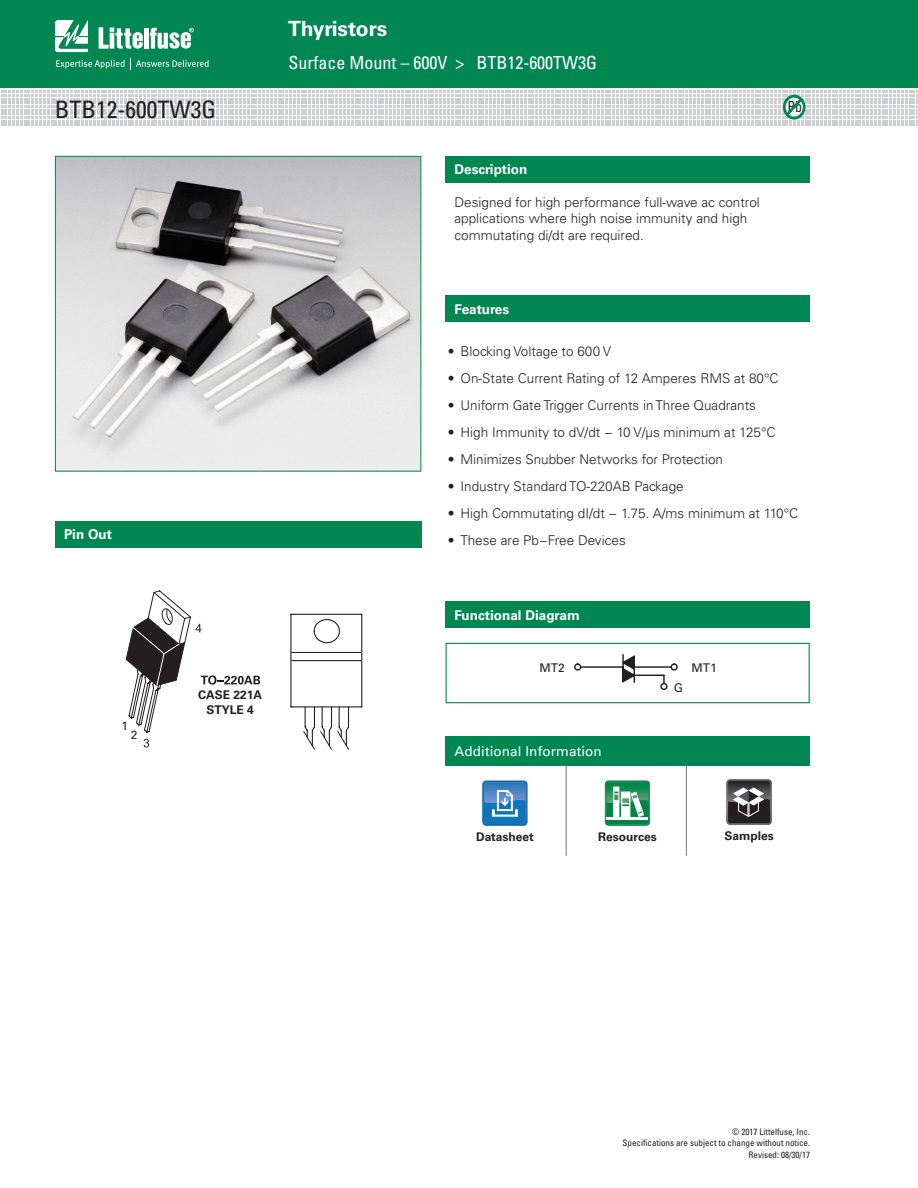
<style>
.page{position:relative;width:918px;height:1188px;background:#fff}
.page>*{position:absolute;margin:0;border:0;box-sizing:border-box;transform-origin:0 0}
.t1{font:condensed 24px "Univers LT Std";color:#231f20}
.t2{font:700 21px "Univers LT Std";color:#fff}
.t3{font:condensed 18px "Univers LT Std";color:#fff}
.t4{font:condensed 15.3px "Univers LT Std";color:#231f20;scale:.91 1}
.t5{font:300 13.5px/16.5px "Univers LT Std";color:#231f20}
.t6{font:700 13.5px "Univers LT Std";color:#fff}
.t7{font:13.5px "Univers LT Std";letter-spacing:.01em;color:#fff}
.t8{font:700 12px/14.9px "Univers LT Std";color:#231f20;text-align:center}
.t9{font:12px "Univers";color:#231f20}
.t10{font:12px "Univers LT Std";color:#231f20}
.t11{font:condensed 9px/10.8px "Univers LT Std";color:#231f20;text-align:right}
</style>
<div class="page">
<div style="left:0;top:0;width:918px;height:88px;background:#008751"></div>
<svg style="left:55px;top:20px;width:33px;height:32px"></svg>
<hr style="left:144px;top:28px;width:4px;height:21px;background:#fff">
<svg style="left:150px;top:28px;width:44px;height:21px"></svg>
<svg style="left:99px;top:27px;width:44px;height:22px"></svg>
<svg style="left:56px;top:58px;width:153px;height:11px"></svg>
<div style="left:446px;top:295px;width:364px;height:27px;background:#008751"></div>
<div style="left:446px;top:156px;width:364px;height:27px;background:#008751"></div>
<div style="left:445px;top:601px;width:365px;height:27px;background:#008751"></div>
<div style="left:671px;top:663px;width:7px;height:8px;border:1px solid #231f20;border-radius:50%"></div>
<div style="left:574px;top:663px;width:7px;height:8px;border:1px solid #231f20;border-radius:50%"></div>
<svg style="left:575px;top:654px;width:102px;height:35px"></svg>
<div style="left:660px;top:683px;width:8px;height:7px;border:1px solid #231f20;border-radius:50%"></div>
<div style="left:446px;top:643px;width:364px;height:60px;border:1px solid #008751"></div>
<svg style="left:1px;top:91px;width:917px;height:35px"></svg>
<div style="left:446px;top:736px;width:364px;height:30px;background:#008751"></div>
<hr style="left:686px;top:766px;width:1px;height:90px;background:#808285">
<hr style="left:566px;top:766px;width:1px;height:90px;background:#808285">
<svg style="left:726px;top:779px;width:46px;height:46px;background:#5b595a"></svg>
<svg style="left:605px;top:781px;width:45px;height:45px"></svg>
<hr style="left:607px;top:817px;width:41px;height:3px;background:#fff">
<svg style="left:482px;top:781px;width:46px;height:45px;background:#488cc4"></svg>
<img style="left:57px;top:158px;width:362px;height:312px">
<div style="left:55px;top:156px;width:366px;height:316px;border:1px solid #008751"></div>
<div style="left:55px;top:521px;width:366px;height:27px;background:#008751"></div>
<svg style="left:144px;top:739px;width:5px;height:9px"></svg>
<svg style="left:126px;top:590px;width:134px;height:143px"></svg>
<hr style="left:361px;top:614px;width:1px;height:93px;background:#231f20">
<hr style="left:291px;top:614px;width:71px;height:1px;background:#231f20">
<hr style="left:290px;top:614px;width:1px;height:93px;background:#231f20">
<svg style="left:291px;top:618px;width:71px;height:132px"></svg>
<h1 class="t1" style="left:55px;top:94px;width:163px">BTB12-600TW3G</h1>
<p class="t6" style="left:64px;top:526px;width:50px">Pin Out</p>
<p class="t10" style="left:122px;top:718px;width:8px">1</p>
<p class="t10" style="left:131px;top:728px;width:8px">2</p>
<p class="t8" style="left:198px;top:688px;width:65px">CASE 221A<br>STYLE 4</p>
<h2 class="t2" style="left:288px;top:16px;width:101px">Thyristors</h2>
<h3 class="t3" style="left:288px;top:51px;width:310px">Surface Mount – 600V &gt; BTB12-600TW3G</h3>
<p class="t6" style="left:454px;top:162px;width:74px">Description</p>
<p class="t5" style="left:454px;top:194px;width:307px">Designed for high performance full-wave ac control applications where high noise immunity and high commutating di/dt are required.</p>
<p class="t6" style="left:454px;top:301px;width:56px">Features</p>
<p class="t4" style="left:788px;top:97px;width:18px">Pb</p>
<p class="t5" style="left:448px;top:343px;width:165px">• Blocking Voltage to 600 V</p>
<p class="t5" style="left:448px;top:370px;width:332px">• On-State Current Rating of 12 Amperes RMS at 80°C</p>
<p class="t5" style="left:448px;top:397px;width:310px">• Uniform Gate Trigger Currents in Three Quadrants</p>
<p class="t5" style="left:448px;top:424px;width:329px">• High Immunity to dV/dt − 10 V/µs minimum at 125°C</p>
<p class="t5" style="left:448px;top:451px;width:277px">• Minimizes Snubber Networks for Protection</p>
<p class="t5" style="left:448px;top:478px;width:237px">• Industry Standard TO-220AB Package</p>
<p class="t5" style="left:448px;top:505px;width:352px">• High Commutating dI/dt − 1.75. A/ms minimum at 110°C</p>
<p class="t5" style="left:448px;top:532px;width:179px">• These are Pb−Free Devices</p>
<p class="t6" style="left:454px;top:607px;width:127px">Functional Diagram</p>
<p class="t9" style="left:539px;top:660px;width:27px">MT2</p>
<p class="t7" style="left:454px;top:743px;width:149px">Additional Information</p>
<p class="t9" style="left:674px;top:680px;width:11px">G</p>
<p class="t9" style="left:691px;top:660px;width:27px">MT1</p>
<p class="t8" style="left:476px;top:829px;width:59px">Datasheet</p>
<p class="t8" style="left:598px;top:829px;width:60px">Resources</p>
<p class="t8" style="left:724px;top:828px;width:51px">Samples</p>
<p class="t11" style="left:623px;top:1126px;width:189px">© 2017 Littelfuse, Inc.<br>Specifications are subject to change without notice.</p>
<p class="t11" style="left:749px;top:1149px;width:63px">Revised: 08/30/17</p>
</div>
